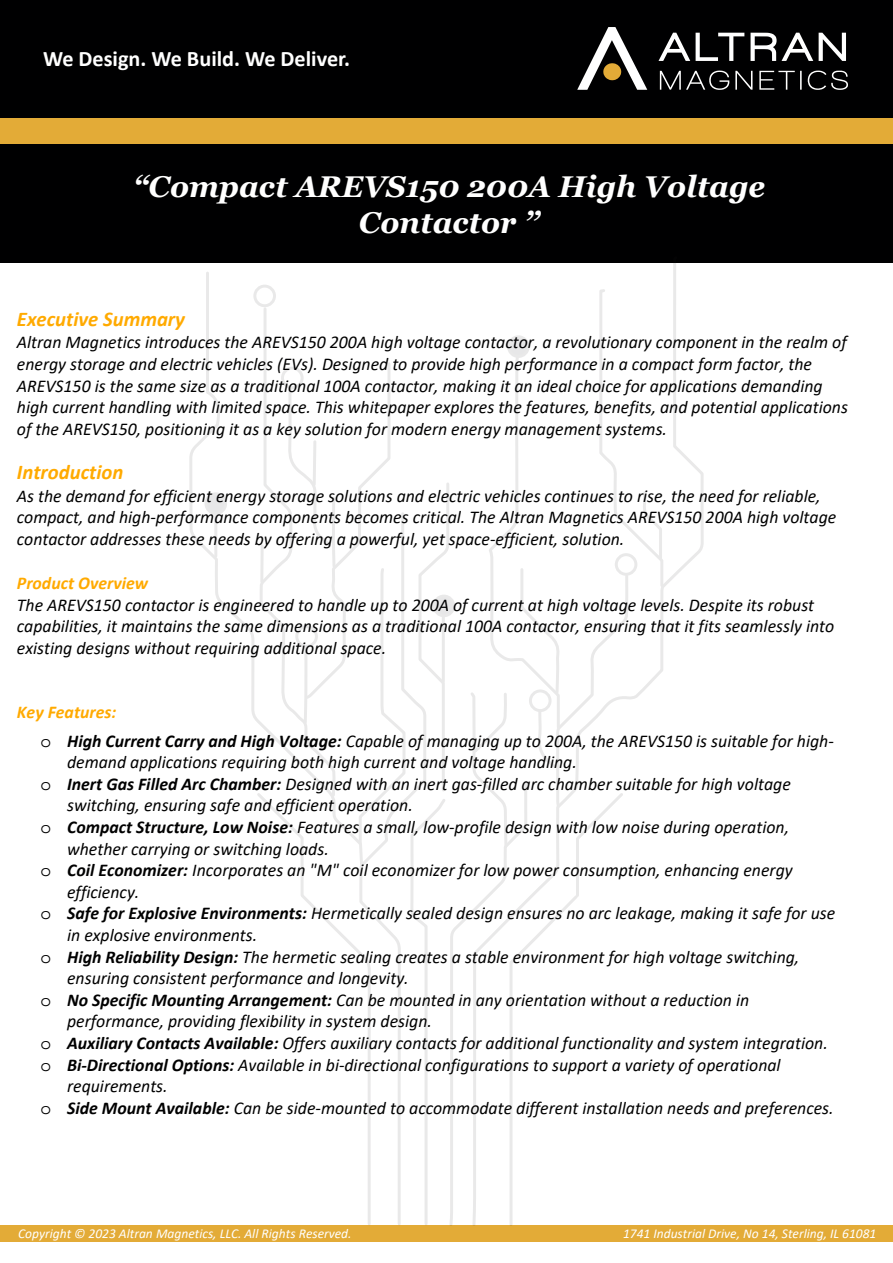
<style>
.page{position:relative;width:893px;height:1263px;background:#fff}
.page>*{position:absolute;margin:0;border:0;box-sizing:border-box;transform-origin:0 0}
.t1{font:italic 700 30px/36px "Georgia";color:#fff;text-align:center}
.t2{font:700 22.2px "Calibri";color:#fff}
.t3{font:italic 700 21px "Calibri";color:#fa0}
.t4{font:italic 18px/21.6px "Calibri";color:#000001}
.t5{font:italic 700 18px "Calibri";color:#fa0}
.t6{font:italic 13.5px "Calibri";color:#fff}
.s1{font-weight:700;color:#fa0}
.s2{font-family:"Courier Std";font-style:normal}
.s3{font-weight:700}
</style>
<div class="page">
<div style="left:0;top:0;width:893px;height:262px;background:#000001"></div>
<div style="left:0;top:119px;width:893px;height:25px;background:#e3ab37"></div>
<svg style="left:808px;top:70px;width:40px;height:20px"></svg>
<svg style="left:660px;top:71px;width:69px;height:19px"></svg>
<svg style="left:735px;top:71px;width:17px;height:19px"></svg>
<svg style="left:759px;top:71px;width:43px;height:19px"></svg>
<svg style="left:658px;top:33px;width:32px;height:28px"></svg>
<svg style="left:696px;top:33px;width:48px;height:28px"></svg>
<svg style="left:751px;top:33px;width:62px;height:28px"></svg>
<svg style="left:819px;top:33px;width:27px;height:28px"></svg>
<svg style="left:577px;top:27px;width:70px;height:63px"></svg>
<div style="left:0;top:1225px;width:893px;height:17px;background:#e3ab37"></div>
<svg style="left:471px;top:262px;width:233px;height:324px"></svg>
<svg style="left:189px;top:272px;width:114px;height:595px"></svg>
<svg style="left:303px;top:543px;width:54px;height:409px"></svg>
<svg style="left:357px;top:287px;width:308px;height:939px"></svg>
<hr style="left:214px;top:515px;width:3px;height:41px;background:#231f20">
<svg style="left:258px;top:262px;width:79px;height:536px"></svg>
<div style="left:615px;top:553px;width:22px;height:23px;border:3px solid #231f20;border-radius:50%"></div>
<div style="left:509px;top:337px;width:19px;height:19px;background:#e7e7e8;border-radius:50%"></div>
<div style="left:507px;top:335px;width:23px;height:23px;border:3px solid #231f20;border-radius:50%"></div>
<div style="left:529px;top:689px;width:23px;height:23px;border:3px solid #231f20;border-radius:50%"></div>
<div style="left:434px;top:596px;width:20px;height:20px;background:#e7e7e8;border-radius:50%"></div>
<div style="left:433px;top:595px;width:22px;height:22px;border:3px solid #231f20;border-radius:50%"></div>
<div style="left:253px;top:285px;width:23px;height:22px;border:3px solid #231f20;border-radius:50%"></div>
<div style="left:281px;top:367px;width:23px;height:22px;border:3px solid #231f20;border-radius:50%"></div>
<div style="left:295px;top:625px;width:23px;height:23px;border:3px solid #231f20;border-radius:50%"></div>
<div style="left:206px;top:494px;width:20px;height:19px;background:#e7e7e8;border-radius:50%"></div>
<div style="left:204px;top:492px;width:23px;height:23px;border:3px solid #231f20;border-radius:50%"></div>
<p class="t2" style="left:43px;top:43px;width:308px">We Design. We Build. We Deliver.</p>
<h1 class="t1" style="left:133px;top:168px;width:634px">“Compact AREVS150 200A High Voltage<br>Contactor ”</h1>
<p class="t3" style="left:17px;top:304px;width:170px">Executive Summary</p>
<p class="t4" style="left:17px;top:331px;width:832px">Altran Magnetics introduces the AREVS150 200A high voltage contactor, a revolutionary component in the realm of energy storage and electric vehicles (EVs). Designed to provide high performance in a compact form factor, the AREVS150 is the same size as a traditional 100A contactor, making it an ideal choice for applications demanding high current handling with limited space. This whitepaper explores the features, benefits, and potential applications of the AREVS150, positioning it as a key solution for modern energy management systems.</p>
<p class="t3" style="left:17px;top:457px;width:108px">Introduction</p>
<p class="t4" style="left:17px;top:484px;width:821px">As the demand for efficient energy storage solutions and electric vehicles continues to rise, the need for reliable, compact, and high-performance components becomes critical. The Altran Magnetics AREVS150 200A high voltage contactor addresses these needs by offering a powerful, yet space-efficient, solution.</p>
<p class="t5" style="left:17px;top:570px;width:133px">Product Overview</p>
<p class="t4" style="left:17px;top:593px;width:819px">The AREVS150 contactor is engineered to handle up to 200A of current at high voltage levels. Despite its robust capabilities, it maintains the same dimensions as a traditional 100A contactor, ensuring that it fits seamlessly into existing designs without requiring additional space.</p>
<p class="t4" style="left:41px;top:697px;width:795px;line-height:28.5px;text-indent:-24px"><span class="s1">Key Features:<br></span><span class="s2">o</span> <span class="s3">High Current Carry and High Voltage:</span> Capable of managing up to 200A, the AREVS150 is suitable for high-</p>
<p class="t4" style="left:67px;top:751px;width:511px">demand applications requiring both high current and voltage handling.</p>
<p class="t4" style="left:41px;top:772px;width:752px"><span class="s2">o</span> <span class="s3">Inert Gas Filled Arc Chamber:</span> Designed with an inert gas-filled arc chamber suitable for high voltage</p>
<p class="t4" style="left:67px;top:794px;width:347px">switching, ensuring safe and efficient operation.</p>
<p class="t4" style="left:41px;top:815px;width:750px"><span class="s2">o</span> <span class="s3">Compact Structure, Low Noise:</span> Features a small, low-profile design with low noise during operation,</p>
<p class="t4" style="left:67px;top:837px;width:263px">whether carrying or switching loads.</p>
<p class="t4" style="left:41px;top:859px;width:754px"><span class="s2">o</span> <span class="s3">Coil Economizer:</span> Incorporates an "M" coil economizer for low power consumption, enhancing energy</p>
<p class="t4" style="left:67px;top:880px;width:74px">efficiency.</p>
<p class="t4" style="left:41px;top:902px;width:796px"><span class="s2">o</span> <span class="s3">Safe for Explosive Environments:</span> Hermetically sealed design ensures no arc leakage, making it safe for use</p>
<p class="t4" style="left:67px;top:923px;width:192px">in explosive environments.</p>
<p class="t4" style="left:41px;top:945px;width:760px"><span class="s2">o</span> <span class="s3">High Reliability Design:</span> The hermetic sealing creates a stable environment for high voltage switching,</p>
<p class="t4" style="left:67px;top:967px;width:343px">ensuring consistent performance and longevity.</p>
<p class="t4" style="left:41px;top:988px;width:710px"><span class="s2">o</span> <span class="s3">No Specific Mounting Arrangement:</span> Can be mounted in any orientation without a reduction in</p>
<p class="t4" style="left:67px;top:1010px;width:366px">performance, providing flexibility in system design.</p>
<p class="t4" style="left:41px;top:1031px;width:789px"><span class="s2">o</span> <span class="s3">Auxiliary Contacts Available:</span> Offers auxiliary contacts for additional functionality and system integration.</p>
<p class="t4" style="left:41px;top:1053px;width:741px"><span class="s2">o</span> <span class="s3">Bi-Directional Options:</span> Available in bi-directional configurations to support a variety of operational</p>
<p class="t4" style="left:67px;top:1075px;width:102px">requirements.</p>
<p class="t4" style="left:41px;top:1096px;width:794px"><span class="s2">o</span> <span class="s3">Side Mount Available:</span> Can be side-mounted to accommodate different installation needs and preferences.</p>
<p class="t6" style="left:18px;top:1224px;width:335px">Copyright © 2023 Altran Magnetics, LLC. All Rights Reserved.</p>
<p class="t6" style="left:623px;top:1224px;width:255px">1741 Industrial Drive, No 14, Sterling, IL 61081</p>
</div>
